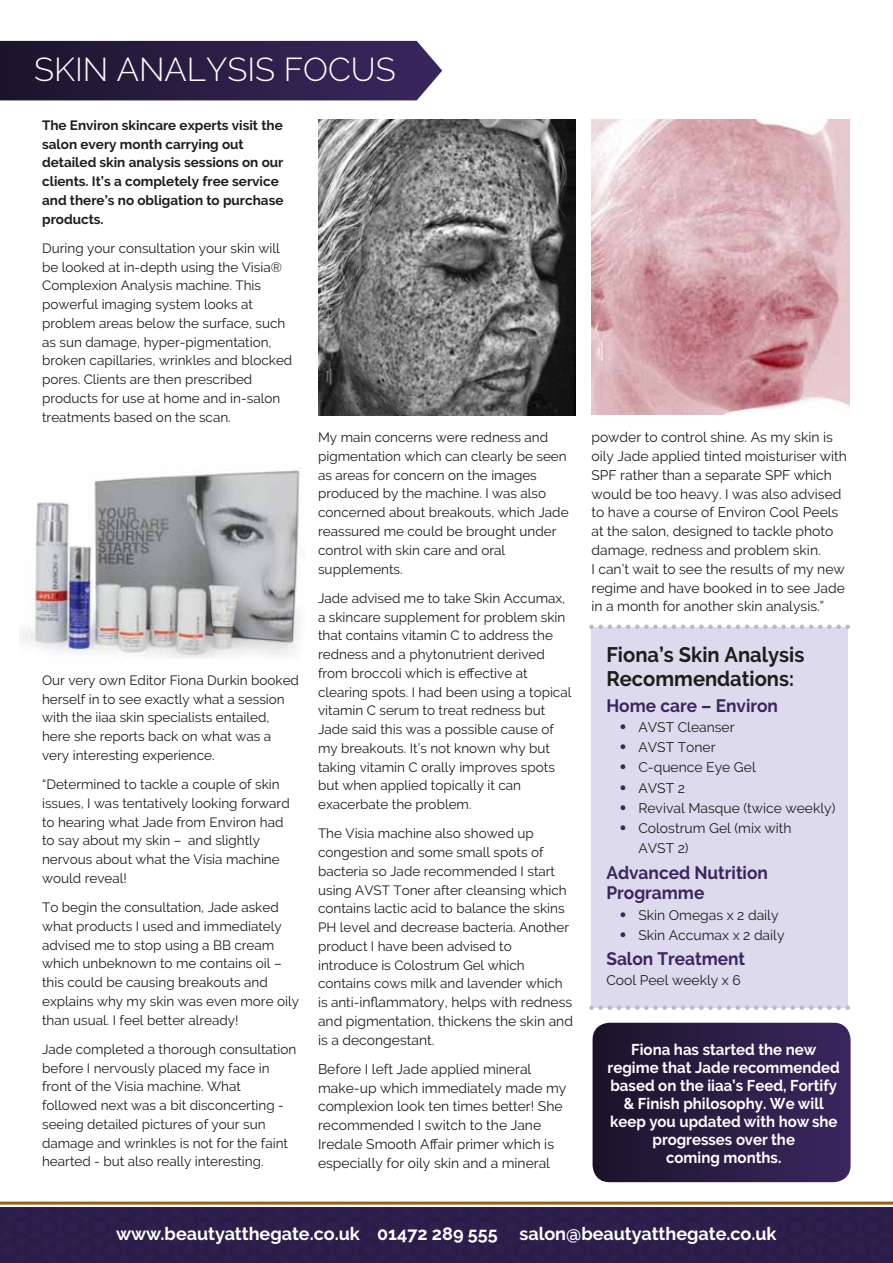
<style>
.page{position:relative;width:893px;height:1263px;background:#fff}
.page>*{position:absolute;margin:0;border:0;box-sizing:border-box;transform-origin:0 0}
.t1{font:300 33px "Raleway";color:#fff}
.t2{font:700 21px/24.2px "Raleway";color:#1d1d1b;scale:.96 1}
.t3{font:700 18px "Raleway";color:#fff}
.t4{font:700 18px/20.7px "Raleway";color:#3a255e;scale:.96 1}
.t5{font:700 15.6px/18px "Raleway";color:#fff;text-align:center;scale:.96 1}
.t6{font:13.95px/18.8px "Raleway";color:#1d1d1b}
.t7{font:13.5px/18.8px "Raleway";color:#1d1d1b}
.t8{font:700 13.5px/18.8px "Raleway";color:#1d1d1b}
.s1{font-size:13.5px}
.s2{font-family:"Arial";font-weight:900;font-size:15px;color:#3a255e}
</style>
<div class="page">
<div style="left:591px;top:627px;width:257px;height:381px;background:#dddaee"></div>
<img style="left:21px;top:468px;width:280px;height:190px">
<div style="left:0;top:1208px;width:893px;height:55px;background:#2b1e4a"></div>
<svg style="left:0;top:41px;width:442px;height:59px;background:#302349"></svg>
<svg style="left:593px;top:1023px;width:257px;height:159px;background:#2b1e45"></svg>
<svg style="left:591px;top:624px;width:257px;height:5px"></svg>
<svg style="left:591px;top:1005px;width:259px;height:5px"></svg>
<hr style="left:0;top:1201px;width:893px;height:3px;background:#936214">
<img style="left:318px;top:120px;width:257px;height:296px">
<img style="left:591px;top:120px;width:259px;height:295px">
<h1 class="t1" style="left:34px;top:50px;width:363px">SKIN ANALYSIS FOCUS</h1>
<p class="t8" style="left:42px;top:116px;width:243px">The Environ skincare experts visit the salon every month carrying out detailed skin analysis sessions on our clients. It’s a completely free service and there’s no obligation to purchase products.</p>
<p class="t7" style="left:42px;top:239px;width:252px">During your consultation your skin will be looked at in-depth using the Visia® Complexion Analysis machine. This powerful imaging system looks at problem areas below the surface, such as sun damage, hyper-pigmentation, broken capillaries, wrinkles and blocked pores. Clients are then prescribed products for use at home and in-salon treatments based on the scan.</p>
<p class="t7" style="left:42px;top:671px;width:258px">Our very own Editor Fiona Durkin booked herself in to see exactly what a session with the iiaa skin specialists entailed, here she reports back on what was a very interesting experience.</p>
<p class="t7" style="left:42px;top:775px;width:249px">“Determined to tackle a couple of skin issues, I was tentatively looking forward to hearing what Jade from Environ had to say about my skin – and slightly nervous about what the Visia machine would reveal!</p>
<p class="t7" style="left:42px;top:898px;width:258px">To begin the consultation, Jade asked what products I used and immediately advised me to stop using a BB cream which unbeknown to me contains oil – this could be causing breakouts and explains why my skin was even more oily than usual. I feel better already!</p>
<p class="t7" style="left:42px;top:1040px;width:256px">Jade completed a thorough consultation before I nervously placed my face in front of the Visia machine. What followed next was a bit disconcerting - seeing detailed pictures of your sun damage and wrinkles is not for the faint hearted - but also really interesting.</p>
<p class="t7" style="left:318px;top:428px;width:252px">My main concerns were redness and pigmentation which can clearly be seen as areas for concern on the images produced by the machine. I was also concerned about breakouts, which Jade reassured me could be brought under control with skin care and oral supplements.</p>
<p class="t7" style="left:318px;top:589px;width:255px">Jade advised me to take Skin Accumax, a skincare supplement for problem skin that contains vitamin C to address the redness and a phytonutrient derived from broccoli which is effective at clearing spots. I had been using a topical vitamin C serum to treat redness but Jade said this was a possible cause of my breakouts. It’s not known why but taking vitamin C orally improves spots but when applied topically it can exacerbate the problem.</p>
<p class="t7" style="left:318px;top:824px;width:253px">The Visia machine also showed up congestion and some small spots of bacteria so Jade recommended I start using AVST Toner after cleansing which contains lactic acid to balance the skins PH level and decrease bacteria. Another product I have been advised to introduce is Colostrum Gel which contains cows milk and lavender which</p>
<p class="t6" style="left:318px;top:993px;width:256px;text-align:justify"><span class="s1">is anti-</span>inflammatory, helps with redness and pigmentation, thickens the skin and is a decongestant.</p>
<p class="t6" style="left:318px;top:1059px;width:250px">Before I left Jade applied mineral make-up which immediately made my complexion look ten times better! She recommended I switch to the Jane Iredale Smooth Affair primer which is especially for oily skin and a mineral</p>
<p class="t6" style="left:591px;top:428px;width:257px">powder to control shine. As my skin is oily Jade applied tinted moisturiser with SPF rather than a separate SPF which would be too heavy. I was also advised to have a course of Environ Cool Peels at the salon, designed to tackle photo damage, redness and problem skin.<br>I can’t wait to see the results of my new regime and have booked in to see Jade in a month for another skin analysis.”</p>
<h2 class="t2" style="left:606px;top:643px;width:208px">Fiona’s Skin Analysis<br>Recommendations:</h2>
<h3 class="t4" style="left:606px;top:695px;width:180px">Home care – Environ</h3>
<p class="t6" style="left:619px;top:718px;width:117px"><span class="s2">•</span> AVST Cleanser</p>
<p class="t6" style="left:619px;top:738px;width:98px"><span class="s2">•</span> AVST Toner</p>
<p class="t6" style="left:619px;top:758px;width:138px"><span class="s2">•</span> C-quence Eye Gel</p>
<p class="t6" style="left:619px;top:778px;width:67px"><span class="s2">•</span> AVST 2</p>
<p class="t6" style="left:619px;top:799px;width:218px"><span class="s2">•</span> Revival Masque (twice weekly)</p>
<p class="t6" style="left:638px;top:818px;width:155px;line-height:20.2px;text-indent:-19px"><span class="s2">•</span> Colostrum Gel (mix with<br>AVST 2)</p>
<h3 class="t4" style="left:606px;top:862px;width:170px">Advanced Nutrition<br>Programme</h3>
<p class="t6" style="left:619px;top:905px;width:161px"><span class="s2">•</span> Skin Omegas x 2 daily</p>
<p class="t6" style="left:619px;top:926px;width:167px"><span class="s2">•</span> Skin Accumax x 2 daily</p>
<h3 class="t4" style="left:606px;top:948px;width:146px">Salon Treatment</h3>
<p class="t6" style="left:606px;top:971px;width:136px">Cool Peel weekly x 6</p>
<p class="t5" style="left:608px;top:1040px;width:244px">Fiona has started the new regime that Jade recommended based on the iiaa’s Feed, Fortify &amp; Finish philosophy. We will keep you updated with how she progresses over the<br>coming months.</p>
<h3 class="t3" style="left:116px;top:1223px;width:662px">www.beautyatthegate.co.uk 01472 289 555 salon@beautyatthegate.co.uk</h3>
</div>
